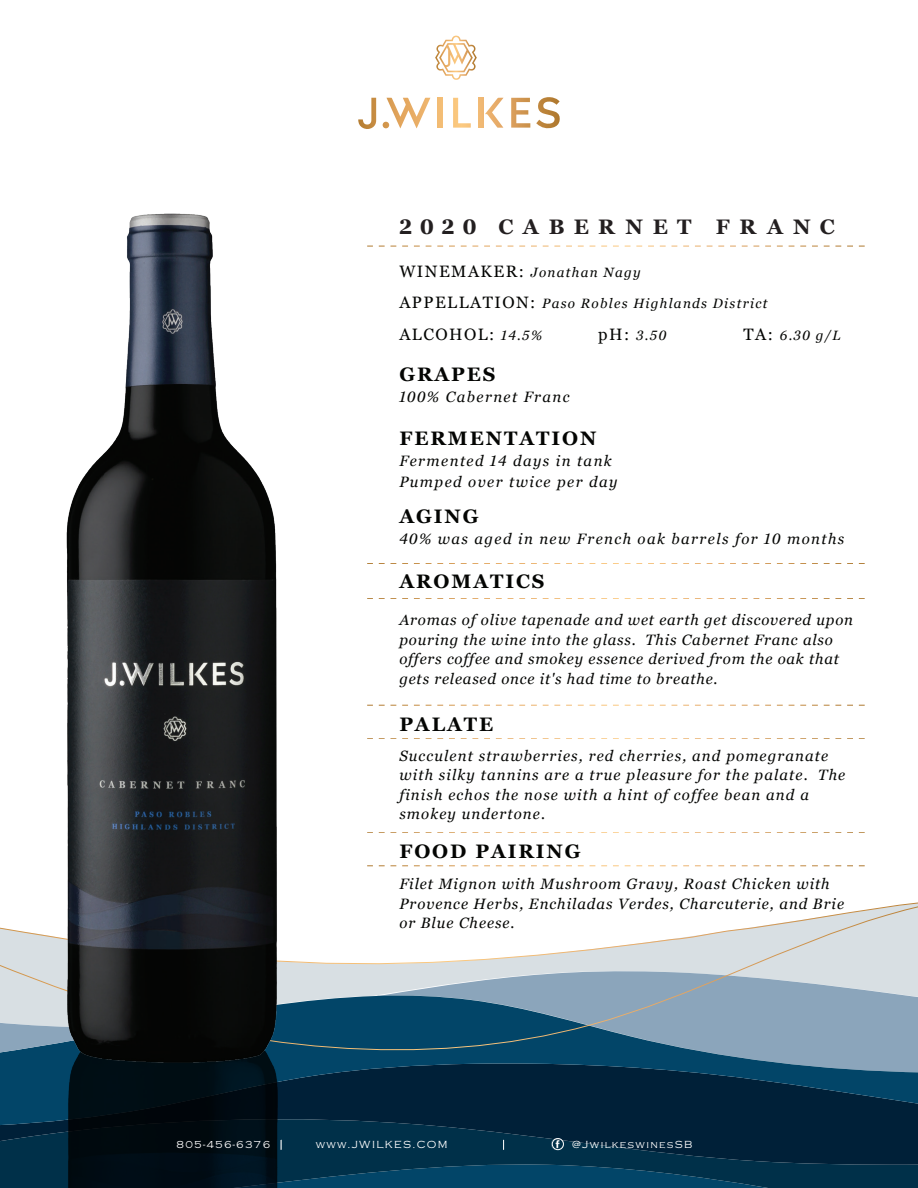
<style>
.page{position:relative;width:918px;height:1188px;background:#fff}
.page>*{position:absolute;margin:0;border:0;box-sizing:border-box;transform-origin:0 0}
.t1{font:700 21px "Georgia";letter-spacing:.45em;color:#231f20}
.t2{font:700 19.5px "Georgia";letter-spacing:.1em;color:#040503}
.t3{font:16.5px "Georgia";letter-spacing:.09em;color:#040503}
.t4{font:italic 15px/19.5px "Georgia";letter-spacing:.065em;color:#040503}
.t5{font:italic 15px/21px "Georgia";letter-spacing:.095em;color:#040503}
.t6{font:italic 13.5px "Georgia";letter-spacing:.095em;color:#040503}
.t7{font:300 10.65px "Copperplate";letter-spacing:.12em;color:#fff}
.t8{font:300 10.5px "Copperplate";letter-spacing:.12em;color:#fff}
.s1{font-style:normal;font-size:16.5px}
.s2{font-style:italic;font-size:13.5px}
</style>
<div class="page">
<svg style="left:0;top:1165px;width:918px;height:23px;background:#023a58"></svg>
<svg style="left:0;top:1125px;width:918px;height:40px;background:#012941"></svg>
<svg style="left:0;top:1070px;width:918px;height:55px;background:#012842"></svg>
<svg style="left:0;top:960px;width:918px;height:110px;background:#658aa1"></svg>
<svg style="left:283px;top:902px;width:635px;height:69px"></svg>
<svg style="left:0;top:927px;width:63px;height:33px"></svg>
<svg style="left:536px;top:97px;width:24px;height:32px"></svg>
<svg style="left:511px;top:98px;width:19px;height:30px"></svg>
<svg style="left:453px;top:98px;width:18px;height:30px"></svg>
<svg style="left:485px;top:98px;width:19px;height:30px"></svg>
<div style="left:438px;top:98px;width:5px;height:30px;background:#f3bd75"></div>
<div style="left:478px;top:98px;width:5px;height:30px;background:#f1b974"></div>
<svg style="left:383px;top:98px;width:47px;height:30px"></svg>
<svg style="left:358px;top:98px;width:18px;height:31px"></svg>
<svg style="left:435px;top:36px;width:42px;height:44px"></svg>
<svg style="left:367px;top:246px;width:498px;height:1px"></svg>
<svg style="left:367px;top:598px;width:498px;height:1px"></svg>
<svg style="left:367px;top:563px;width:498px;height:1px"></svg>
<svg style="left:367px;top:705px;width:498px;height:1px"></svg>
<svg style="left:367px;top:866px;width:498px;height:1px"></svg>
<svg style="left:367px;top:832px;width:498px;height:1px"></svg>
<img style="left:63px;top:1068px;width:220px;height:120px">
<img style="left:63px;top:213px;width:220px;height:855px">
<svg style="left:552px;top:1138px;width:11px;height:12px"></svg>
<div style="left:552px;top:1138px;width:12px;height:12px;border:1px solid #fff;border-radius:50%"></div>
<h1 class="t1" style="left:399px;top:214px;width:437px">2020 CABERNET FRANC</h1>
<p class="t6" style="left:399px;top:264px;width:243px"><span class="s1">WINEMAKER:</span> Jonathan Nagy</p>
<p class="t6" style="left:399px;top:295px;width:370px"><span class="s1">APPELLATION:</span> Paso Robles Highlands District</p>
<p class="t3" style="left:399px;top:324px;width:144px">ALCOHOL: <span class="s2">14.5%</span></p>
<p class="t6" style="left:598px;top:327px;width:70px"><span class="s1">pH:</span> 3.50</p>
<p class="t6" style="left:744px;top:327px;width:99px"><span class="s1">TA:</span> 6.30 g/L</p>
<h2 class="t2" style="left:399px;top:362px;width:98px">GRAPES</h2>
<p class="t5" style="left:399px;top:386px;width:172px">100% Cabernet Franc</p>
<h2 class="t2" style="left:399px;top:426px;width:199px">FERMENTATION</h2>
<p class="t5" style="left:399px;top:450px;width:220px">Fermented 14 days in tank<br>Pumped over twice per day</p>
<h2 class="t2" style="left:399px;top:504px;width:81px">AGING</h2>
<p class="t5" style="left:399px;top:529px;width:447px">40% was aged in new French oak barrels for 10 months</p>
<h2 class="t2" style="left:399px;top:569px;width:147px">AROMATICS</h2>
<p class="t4" style="left:399px;top:610px;width:455px">Aromas of olive tapenade and wet earth get discovered upon pouring the wine into the glass. This Cabernet Franc also offers coffee and smokey essence derived from the oak that gets released once it's had time to breathe.</p>
<h2 class="t2" style="left:399px;top:712px;width:95px">PALATE</h2>
<p class="t4" style="left:399px;top:746px;width:447px">Succulent strawberries, red cherries, and pomegranate with silky tannins are a true pleasure for the palate. The finish echos the nose with a hint of coffee bean and a smokey undertone.</p>
<h2 class="t2" style="left:399px;top:839px;width:183px">FOOD PAIRING</h2>
<p class="t4" style="left:399px;top:874px;width:446px">Filet Mignon with Mushroom Gravy, Roast Chicken with<br>Provence Herbs, Enchiladas Verdes, Charcuterie, and Brie or Blue Cheese.</p>
<p class="t8" style="left:177px;top:1139px;width:95px">805-456-6376</p>
<p class="t7" style="left:316px;top:1139px;width:133px">www.JWILKES.COM</p>
<p class="t7" style="left:572px;top:1139px;width:122px">@JwilkeswinesSB</p>
</div>
